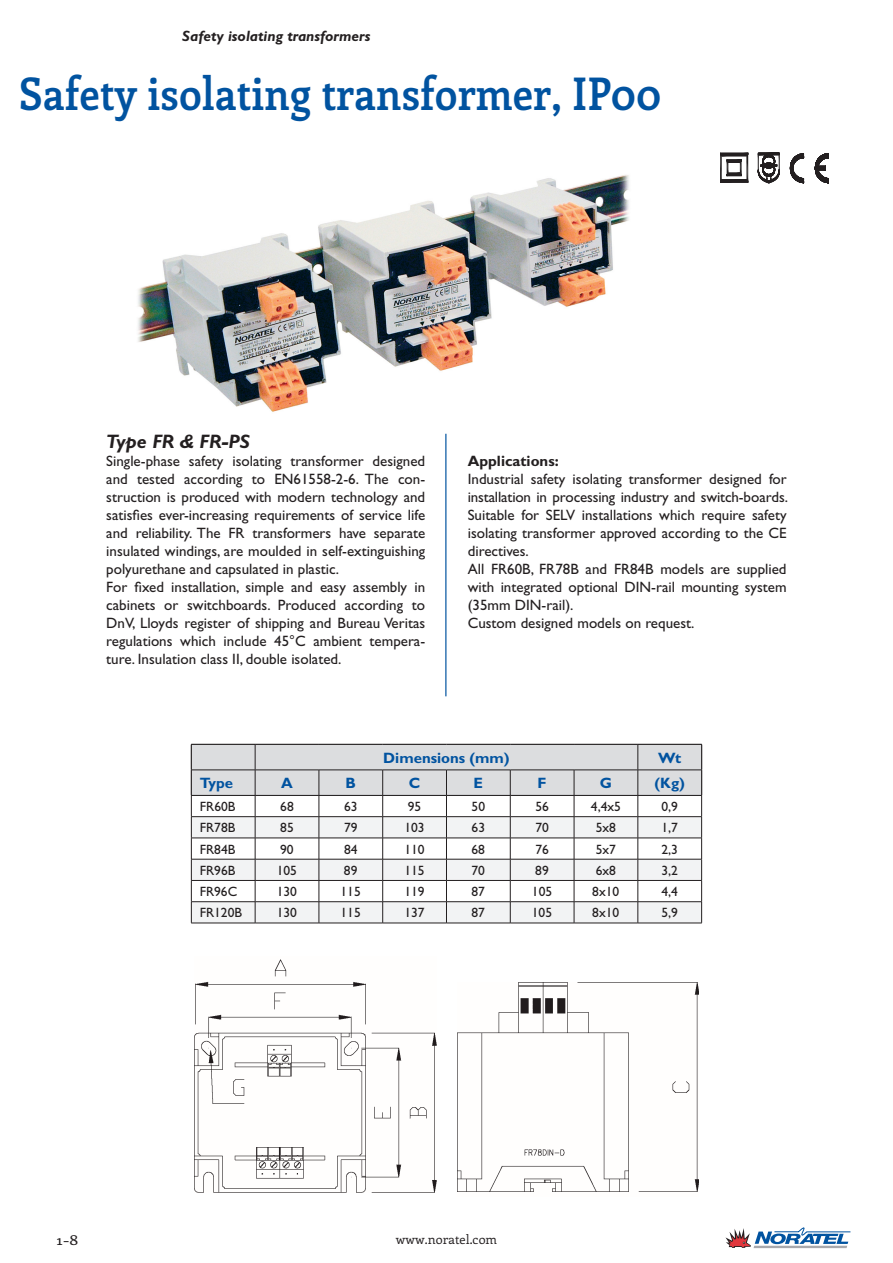
<style>
.page{position:relative;width:893px;height:1263px;background:#fff}
.page>*{position:absolute;margin:0;border:0;box-sizing:border-box;transform-origin:0 0}
.Hovedtittel{font:700 45px "Enriqueta";color:#0153a0;scale:.9 1}
.Mellomtittel{font:italic 700 19.5px "Gill Sans";color:#231f20}
.Brødtekst{font:15px/18px "Gill Sans";color:#231f20;text-align:justify}
.Teknisk_overskrift{font:700 15px "Gill Sans";color:#0153a0}
.Produktgruppe{font:italic 700 15px "Gill Sans";color:#231f20}
.Bruksområde{font:700 15px "Gill Sans";color:#231f20}
.Eks{font:13.5px "Gill Sans";color:#231f20}
.t1{font:13.5px "Enriqueta";color:#231f20;scale:1.3 1}
.t2{font:12.75px "Enriqueta";color:#231f20}
</style>
<div class="page">
<hr style="left:445px;top:434px;width:1px;height:262px;background:#0153a0">
<svg style="left:725px;top:1228px;width:125px;height:20px"></svg>
<hr style="left:191px;top:923px;width:64px;height:1px;background:#231f20">
<hr style="left:255px;top:923px;width:64px;height:1px;background:#231f20">
<hr style="left:319px;top:923px;width:64px;height:1px;background:#231f20">
<hr style="left:383px;top:923px;width:63px;height:1px;background:#231f20">
<hr style="left:446px;top:923px;width:64px;height:1px;background:#231f20">
<hr style="left:510px;top:923px;width:64px;height:1px;background:#231f20">
<hr style="left:574px;top:923px;width:64px;height:1px;background:#231f20">
<hr style="left:638px;top:923px;width:64px;height:1px;background:#231f20">
<img style="left:194px;top:959px;width:242px;height:233px">
<img style="left:458px;top:982px;width:241px;height:210px">
<img style="left:138px;top:175px;width:491px;height:237px">
<svg style="left:720px;top:153px;width:28px;height:29px"></svg>
<svg style="left:790px;top:154px;width:39px;height:29px"></svg>
<svg style="left:758px;top:153px;width:22px;height:30px"></svg>
<svg style="left:191px;top:744px;width:511px;height:179px"></svg>
<p class="Produktgruppe" style="left:182px;top:27px;width:190px">Safety isolating transformers</p>
<p class="Hovedtittel" style="left:19px;top:61px;width:715px">Safety isolating transformer, IP00</p>
<p class="Mellomtittel" style="left:106px;top:430px;width:145px">Type FR &amp; FR-PS</p>
<p class="Brødtekst" style="left:106px;top:452px;width:320px">Single-phase safety isolating transformer designed and tested according to EN61558-2-6. The con&shy;struction is produced with modern technology and satisfies ever-increasing requirements of service life and reliability. The FR transformers have separate insulated windings, are moulded in self-extinguishing polyurethane and capsulated in plastic.</p>
<p class="Brødtekst" style="left:106px;top:578px;width:320px">For fixed installation, simple and easy assembly in cabinets or switchboards. Produced according to DnV, Lloyds register of shipping and Bureau Veritas regulations which include 45°C ambient tempera&shy;ture. Insulation class II, double isolated.</p>
<p class="Bruksområde" style="left:468px;top:452px;width:93px">Applications:</p>
<p class="Brødtekst" style="left:468px;top:470px;width:322px">Industrial safety isolating transformer designed for installation in processing industry and switch-boards.<br>Suitable for SELV installations which require safety isolating transformer approved according to the CE directives.</p>
<p class="Brødtekst" style="left:468px;top:560px;width:320px">All FR60B, FR78B and FR84B models are supplied with integrated optional DIN-rail mounting system (35mm DIN-rail).</p>
<p class="Brødtekst" style="left:468px;top:614px;width:228px">Custom designed models on request.</p>
<p class="Teknisk_overskrift" style="left:383px;top:749px;width:128px">Dimensions (mm)</p>
<p class="Teknisk_overskrift" style="left:658px;top:749px;width:24px">Wt</p>
<p class="Teknisk_overskrift" style="left:200px;top:774px;width:35px">Type</p>
<p class="Teknisk_overskrift" style="left:281px;top:774px;width:13px">A</p>
<p class="Teknisk_overskrift" style="left:346px;top:774px;width:12px">B</p>
<p class="Teknisk_overskrift" style="left:409px;top:774px;width:13px">C</p>
<p class="Teknisk_overskrift" style="left:474px;top:774px;width:11px">E</p>
<p class="Teknisk_overskrift" style="left:538px;top:774px;width:11px">F</p>
<p class="Teknisk_overskrift" style="left:600px;top:774px;width:14px">G</p>
<p class="Teknisk_overskrift" style="left:654px;top:774px;width:32px">(Kg)</p>
<p class="Eks" style="left:200px;top:799px;width:37px">FR60B</p>
<p class="Eks" style="left:280px;top:799px;width:15px">68</p>
<p class="Eks" style="left:344px;top:799px;width:15px">63</p>
<p class="Eks" style="left:408px;top:799px;width:15px">95</p>
<p class="Eks" style="left:472px;top:799px;width:15px">50</p>
<p class="Eks" style="left:535px;top:799px;width:15px">56</p>
<p class="Eks" style="left:591px;top:799px;width:31px">4,4x5</p>
<p class="Eks" style="left:661px;top:799px;width:18px">0,9</p>
<p class="Eks" style="left:200px;top:820px;width:37px">FR78B</p>
<p class="Eks" style="left:280px;top:820px;width:15px">85</p>
<p class="Eks" style="left:344px;top:820px;width:15px">79</p>
<p class="Eks" style="left:404px;top:820px;width:22px">103</p>
<p class="Eks" style="left:472px;top:820px;width:15px">63</p>
<p class="Eks" style="left:535px;top:820px;width:15px">70</p>
<p class="Eks" style="left:596px;top:820px;width:22px">5x8</p>
<p class="Eks" style="left:661px;top:820px;width:18px">1,7</p>
<p class="Eks" style="left:200px;top:841px;width:37px">FR84B</p>
<p class="Eks" style="left:280px;top:841px;width:15px">90</p>
<p class="Eks" style="left:344px;top:841px;width:15px">84</p>
<p class="Eks" style="left:404px;top:841px;width:22px">110</p>
<p class="Eks" style="left:472px;top:841px;width:15px">68</p>
<p class="Eks" style="left:535px;top:841px;width:15px">76</p>
<p class="Eks" style="left:596px;top:841px;width:22px">5x7</p>
<p class="Eks" style="left:661px;top:841px;width:18px">2,3</p>
<p class="Eks" style="left:200px;top:862px;width:37px">FR96B</p>
<p class="Eks" style="left:277px;top:862px;width:22px">105</p>
<p class="Eks" style="left:344px;top:862px;width:15px">89</p>
<p class="Eks" style="left:404px;top:862px;width:22px">115</p>
<p class="Eks" style="left:471px;top:862px;width:15px">70</p>
<p class="Eks" style="left:535px;top:862px;width:15px">89</p>
<p class="Eks" style="left:596px;top:862px;width:22px">6x8</p>
<p class="Eks" style="left:661px;top:862px;width:18px">3,2</p>
<p class="Eks" style="left:200px;top:884px;width:39px">FR96C</p>
<p class="Eks" style="left:277px;top:884px;width:22px">130</p>
<p class="Eks" style="left:341px;top:884px;width:22px">115</p>
<p class="Eks" style="left:404px;top:884px;width:22px">119</p>
<p class="Eks" style="left:471px;top:884px;width:15px">87</p>
<p class="Eks" style="left:532px;top:884px;width:22px">105</p>
<p class="Eks" style="left:592px;top:884px;width:28px">8x10</p>
<p class="Eks" style="left:661px;top:884px;width:18px">4,4</p>
<p class="Eks" style="left:200px;top:905px;width:44px">FR120B</p>
<p class="Eks" style="left:277px;top:905px;width:22px">130</p>
<p class="Eks" style="left:341px;top:905px;width:22px">115</p>
<p class="Eks" style="left:404px;top:905px;width:22px">137</p>
<p class="Eks" style="left:471px;top:905px;width:15px">87</p>
<p class="Eks" style="left:532px;top:905px;width:22px">105</p>
<p class="Eks" style="left:592px;top:905px;width:28px">8x10</p>
<p class="Eks" style="left:661px;top:905px;width:18px">5,9</p>
<p class="t1" style="left:56px;top:1230px;width:18px">1-8</p>
<p class="t2" style="left:396px;top:1230px;width:103px">www.noratel.com</p>
</div>
